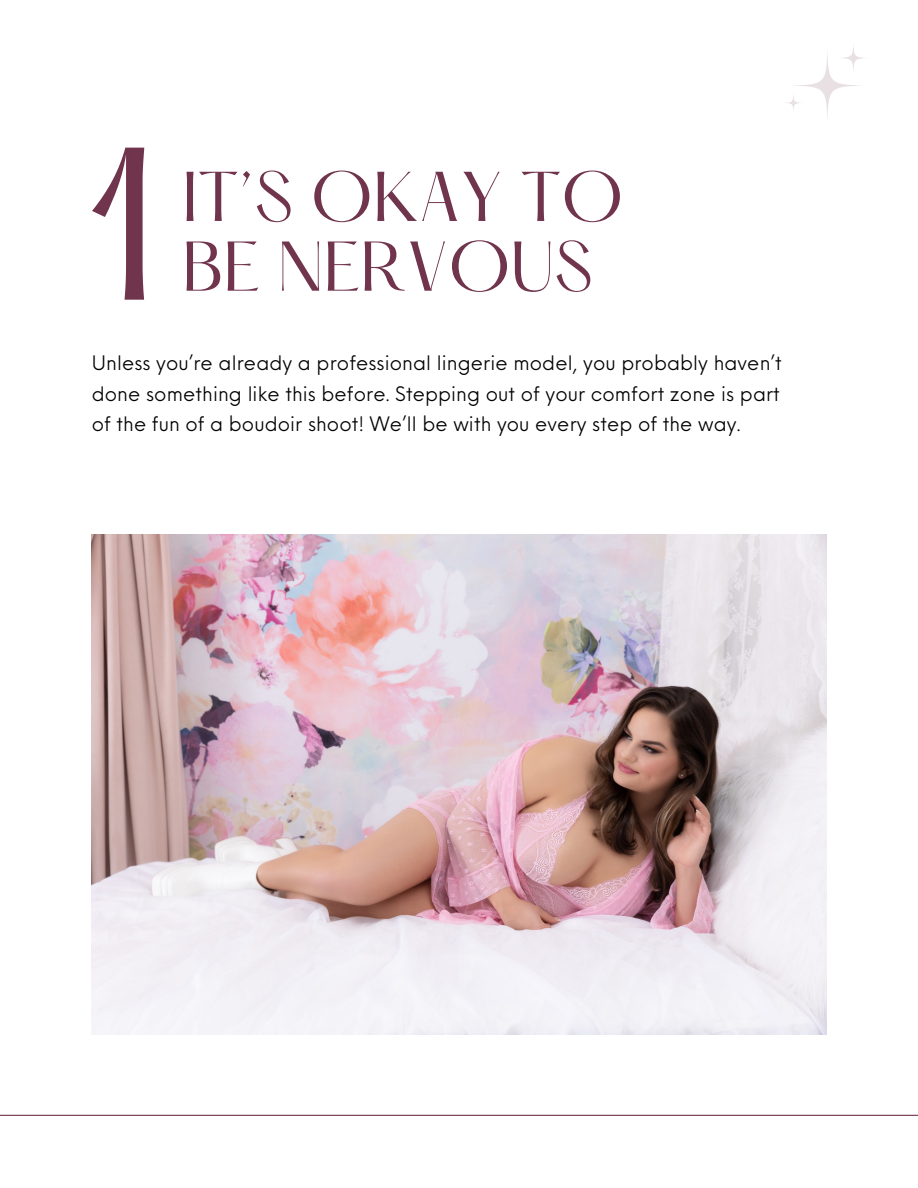
<style>
.page{position:relative;width:918px;height:1188px;background:#fff}
.page>*{position:absolute;margin:0;border:0;box-sizing:border-box;transform-origin:0 0}
.t1{font:190.05px "Hatton";color:#71344d}
.t2{font:61.5px "Hatton";color:#71344d}
.t3{font:19.5px "Neue Einstellung";letter-spacing:.005em;color:#000}
</style>
<div class="page">
<img style="left:92px;top:534px;width:734px;height:501px">
<hr style="left:0;top:1115px;width:918px;height:1px;background:#71344d">
<svg style="left:790px;top:48px;width:75px;height:75px"></svg>
<svg style="left:782px;top:92px;width:22px;height:22px"></svg>
<svg style="left:837px;top:41px;width:33px;height:34px"></svg>
<p class="t1" style="left:86px;top:136px;width:75px">1</p>
<p class="t2" style="left:182px;top:168px;width:443px">IT’S OKAY TO</p>
<p class="t2" style="left:182px;top:238px;width:412px">BE NERVOUS</p>
<p class="t3" style="left:92px;top:346px;width:691px">Unless you’re already a professional lingerie model, you probably haven’t</p>
<p class="t3" style="left:92px;top:376px;width:690px">done something like this before. Stepping out of your comfort zone is part</p>
<p class="t3" style="left:92px;top:407px;width:650px">of the fun of a boudoir shoot! We’ll be with you every step of the way.</p>
</div>
